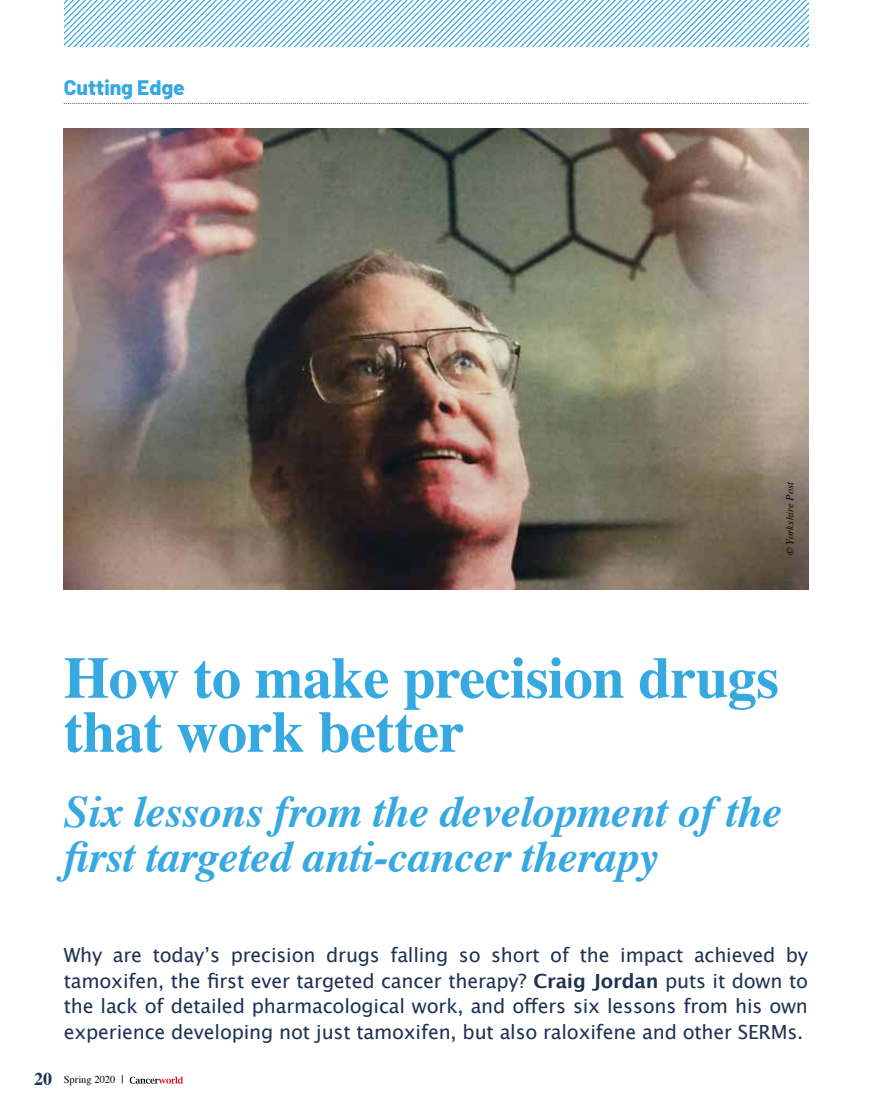
<style>
.page{position:relative;width:872px;height:1106px;background:#fff}
.page>*{position:absolute;margin:0;border:0;box-sizing:border-box;transform-origin:0 0}
.t1{font:700 58.5px/54px "Times";letter-spacing:-.01em;color:#36a9e1}
.t2{font:italic 700 45px/45px "Times";letter-spacing:-.01em;color:#36a9e1}
.t3{font:800 21px "Barlow";color:#36a9e1}
.t4{font:19.5px/25.5px "Lucida Grande";letter-spacing:-.01em;color:#1d3153;text-align:justify}
.t5{font:italic 10.5px "Times";letter-spacing:.015em;color:#000}
.t6{font:10.5px "Times";color:#000}
.s1{font-weight:700}
.s2{font-weight:700;font-size:18px;color:#1d3153}
</style>
<div class="page">
<img style="left:64px;top:129px;width:744px;height:461px">
<svg style="left:64px;top:0;width:744px;height:47px"></svg>
<svg style="left:64px;top:103px;width:744px;height:1px"></svg>
<svg style="left:130px;top:1076px;width:53px;height:7px"></svg>
<p class="t3" style="left:64px;top:72px;width:122px">Cutting Edge</p>
<p class="t5" style="left:781px;top:555px;width:75px;rotate:-90deg">© Yorkshire Post</p>
<h1 class="t1" style="left:64px;top:644px;width:717px">How to make precision drugs that work better</h1>
<h2 class="t2" style="left:64px;top:785px;width:719px">Six lessons from the development of the first targeted anti-cancer therapy</h2>
<p class="t4" style="left:64px;top:943px;width:746px">Why are today’s precision drugs falling so short of the impact achieved by tamoxifen, the first ever targeted cancer therapy? <span class="s1">Craig Jordan</span> puts it down to the lack of detailed pharmacological work, and offers six lessons from his own experience developing not just tamoxifen, but also raloxifene and other SERMs.</p>
<p class="t6" style="left:34px;top:1070px;width:83px"><span class="s2">20</span> Spring 2020</p>
</div>
